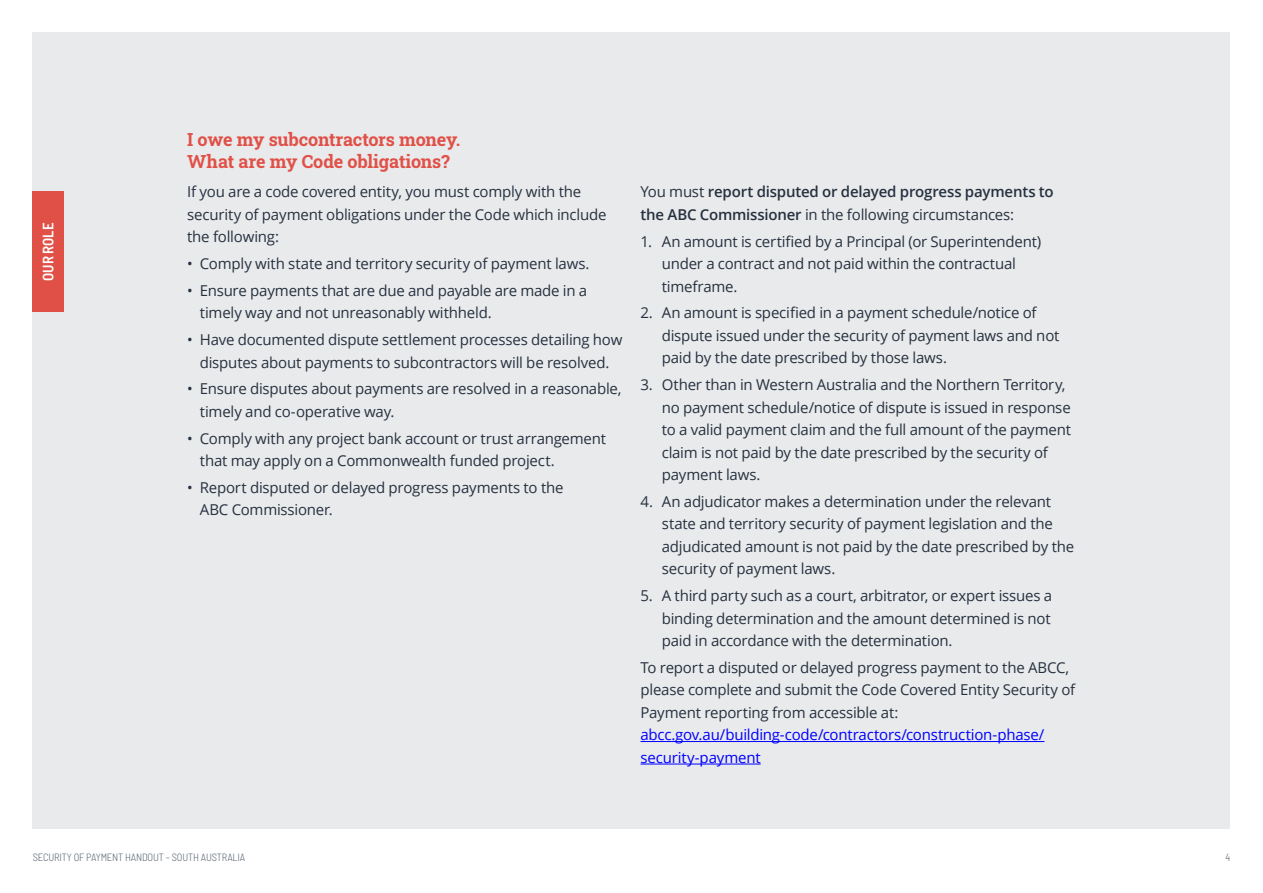
<style>
.page{position:relative;width:1263px;height:893px;background:#fff}
.page>*{position:absolute;margin:0;border:0;box-sizing:border-box;transform-origin:0 0}
.Heading_2{font:700 18px/21.6px "Roboto Slab";letter-spacing:-.015em;color:#e15047}
.Open_10_15_1mm{font:15px/22.5px "Open Sans";letter-spacing:-.015em;color:#26313f}
.Open_10_15_1mm-2{font:600 15px/22.5px "Open Sans";letter-spacing:-.01em;color:#26313f}
.Tab{font:600 semi-condensed 15px "Barlow";letter-spacing:-.01em;color:#fff}
.t1{font:300 semi-condensed 10.5px "Barlow";letter-spacing:-.015em;color:#566370}
.s1{font-weight:400}
.s2{color:#00f}
</style>
<div class="page">
<div style="left:33px;top:33px;width:1197px;height:796px;background:#e9eaec"></div>
<div style="left:33px;top:191px;width:31px;height:121px;background:#e15047"></div>
<hr style="left:640px;top:741px;width:404px;height:1px;background:#00f">
<hr style="left:640px;top:764px;width:121px;height:1px;background:#00f">
<p class="Tab" style="left:37px;top:280px;width:59px;rotate:-90deg">OUR ROLE</p>
<p class="Heading_2" style="left:187px;top:129px;width:275px">I owe my subcontractors money.<br>What are my Code obligations?</p>
<p class="Open_10_15_1mm" style="left:187px;top:180px;width:421px">If you are a code covered entity, you must comply with the security of payment obligations under the Code which include the following:</p>
<p class="Open_10_15_1mm" style="left:187px;top:252px;width:404px">• Comply with state and territory security of payment laws.</p>
<p class="Open_10_15_1mm" style="left:200px;top:279px;width:389px;text-indent:-13px">• Ensure payments that are due and payable are made in a timely way and not unreasonably withheld.</p>
<p class="Open_10_15_1mm" style="left:187px;top:328px;width:437px;text-align:center">• Have documented dispute settlement processes detailing how disputes about payments to subcontractors will be resolved.</p>
<p class="Open_10_15_1mm" style="left:200px;top:377px;width:423px;text-indent:-13px">• Ensure disputes about payments are resolved in a reasonable, timely and co-operative way.</p>
<p class="Open_10_15_1mm" style="left:200px;top:427px;width:408px;text-indent:-13px">• Comply with any project bank account or trust arrangement that may apply on a Commonwealth funded project.</p>
<p class="Open_10_15_1mm" style="left:200px;top:476px;width:365px;text-indent:-13px">• Report disputed or delayed progress payments to the<br>ABC Commissioner.</p>
<p class="Open_10_15_1mm-2" style="left:640px;top:180px;width:415px"><span class="s1">You must</span> report disputed or delayed progress payments to the ABC Commissioner <span class="s1">in the following circumstances:</span></p>
<p class="Open_10_15_1mm" style="left:662px;top:229px;width:381px;text-indent:-21px">1. An amount is certified by a Principal (or Superintendent) under a contract and not paid within the contractual timeframe.</p>
<p class="Open_10_15_1mm" style="left:662px;top:301px;width:399px;text-indent:-21px">2. An amount is specified in a payment schedule/notice of dispute issued under the security of payment laws and not paid by the date prescribed by those laws.</p>
<p class="Open_10_15_1mm" style="left:662px;top:373px;width:411px;text-indent:-21px">3. Other than in Western Australia and the Northern Territory, no payment schedule/notice of dispute is issued in response to a valid payment claim and the full amount of the payment claim is not paid by the date prescribed by the security of payment laws.</p>
<p class="Open_10_15_1mm" style="left:662px;top:490px;width:414px;text-indent:-21px">4. An adjudicator makes a determination under the relevant state and territory security of payment legislation and the adjudicated amount is not paid by the date prescribed by the security of payment laws.</p>
<p class="Open_10_15_1mm" style="left:662px;top:584px;width:392px;text-align:justify;text-indent:-21px">5. A third party such as a court, arbitrator, or expert issues a binding determination and the amount determined is not paid in accordance with the determination.</p>
<p class="Open_10_15_1mm" style="left:640px;top:656px;width:436px">To report a disputed or delayed progress payment to the ABCC, please complete and submit the Code Covered Entity Security of Payment reporting from accessible at: <span class="s2">abcc.gov.au/building-code/contractors/construction-phase/ security-payment</span></p>
<p class="t1" style="left:33px;top:851px;width:214px">SECURITY OF PAYMENT HANDOUT – SOUTH AUSTRALIA</p>
<p class="t1" style="left:1225px;top:851px;width:6px">4</p>
</div>
